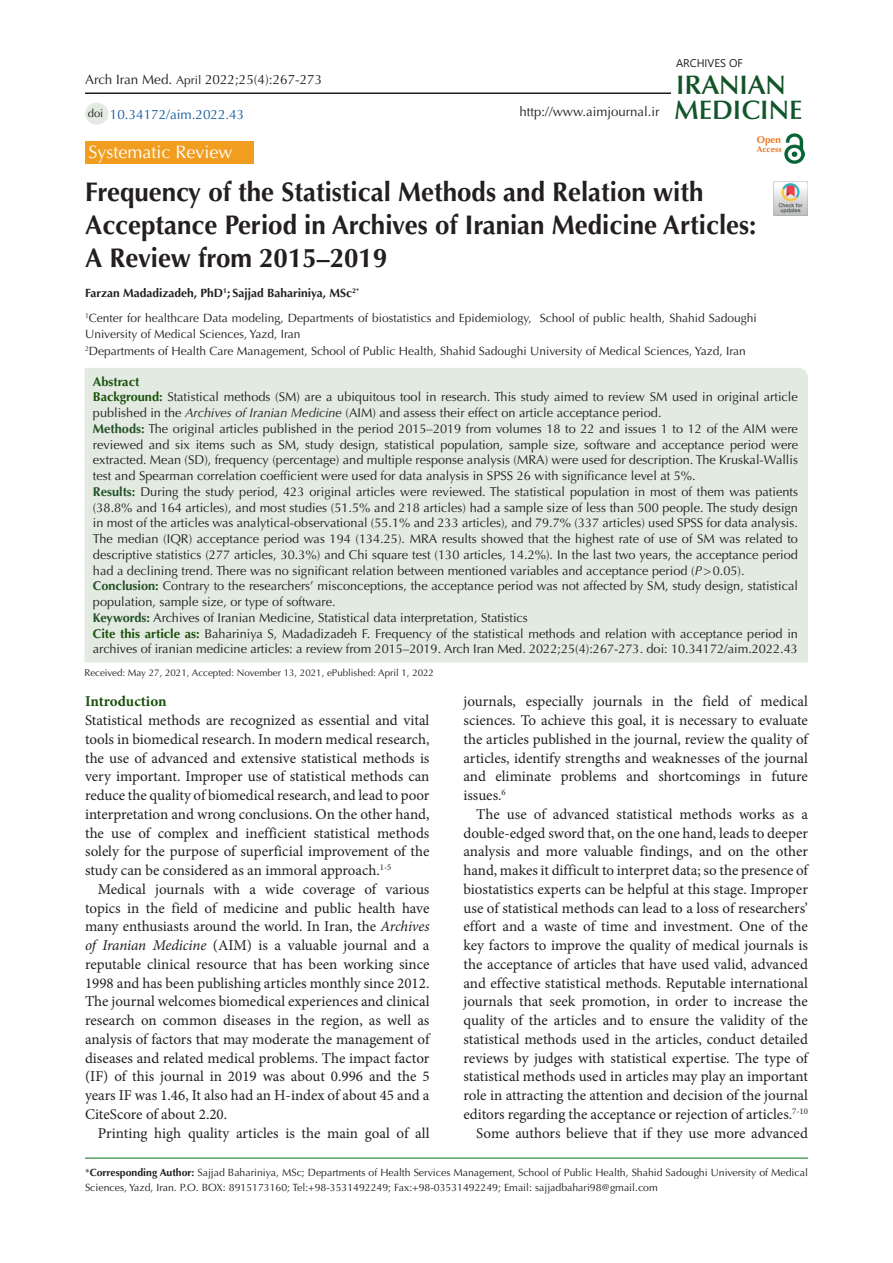
<style>
.page{position:relative;width:893px;height:1263px;background:#fff}
.page>*{position:absolute;margin:0;border:0;box-sizing:border-box;transform-origin:0 0}
.t1{font:700 27px/33px "Optima LT Std";color:#231f20;scale:.96 1}
.t2{font:600 26.85px "Optima LT Std";color:#11552a}
.t3{font:600 26.85px "Optima LT Std";color:#145228}
.t4{font:18px "Optima LT Std";color:#fff}
.t5{font:15px/18.8px "Minion Pro";letter-spacing:-.005em;color:#231f20;text-align:justify}
.t6{font:700 15px "Minion Pro";letter-spacing:-.005em;color:#19510a}
.t7{font:13.5px "Optima LT Std";color:#231f20}
.t8{font:13.5px "Optima LT Std";color:#175d9e}
.t9{font:13.2px "Optima LT Std";color:#231f20}
.t10{font:12.75px/15.8px "Optima LT Std";color:#231f20}
.t11{font:700 12.75px "Optima LT Std";color:#19510a}
.t12{font:12px/16.5px "Optima LT Std";color:#231f20}
.t13{font:700 12px "Optima LT Std";color:#231f20}
.t14{font:11.25px "Optima LT Std";color:#231f20}
.t15{font:11.1px "Segoe UI";color:#231f20}
.t16{font:10.5px/15px "Optima LT Std";color:#231f20}
.t17{font:700 9.9px "Optima LT Std";color:#ee7a23}
.t18{font:9.75px "Optima LT Std";color:#231f20}
.t19{font:700 8.4px "Optima LT Std";color:#e67625}
.s1{font-size:12px}
.s2{font-weight:700;color:#19510a}
.s3{font-style:italic}
.s4{font-weight:700;color:#235126}
.s5{font-weight:700;color:#19500a}
.s6{font-weight:700}
</style>
<div class="page">
<hr style="left:85px;top:1158px;width:723px;height:1px;background:#007513">
<div style="left:85px;top:141px;width:169px;height:23px;background:#f19d20"></div>
<div style="left:84px;top:368px;width:724px;height:294px;background:#e3eae2"></div>
<div style="left:85px;top:103px;width:23px;height:22px;background:#e3eae2;border-radius:50%"></div>
<hr style="left:85px;top:92px;width:586px;height:2px;background:#231f20">
<img style="left:785px;top:133px;width:19px;height:31px">
<img style="left:774px;top:182px;width:34px;height:34px">
<p class="t7" style="left:85px;top:72px;width:239px">Arch Iran Med. <span class="s1">April</span> 2022;25(4):267-273</p>
<p class="t14" style="left:88px;top:106px;width:17px">doi</p>
<p class="t8" style="left:110px;top:106px;width:136px">10.34172/aim.2022.43</p>
<p class="t9" style="left:520px;top:104px;width:141px">http://www.aimjournal.ir</p>
<p class="t15" style="left:676px;top:52px;width:68px">ARCHIVES OF</p>
<p class="t3" style="left:676px;top:69px;width:111px">IRANIAN</p>
<p class="t2" style="left:674px;top:94px;width:130px">MEDICINE</p>
<p class="t17" style="left:757px;top:134px;width:26px">Open</p>
<p class="t19" style="left:757px;top:144px;width:26px">Access</p>
<p class="t4" style="left:89px;top:141px;width:146px">Systematic Review</p>
<p class="t1" style="left:85px;top:176px;width:701px">Frequency of the Statistical Methods and Relation with<br>Acceptance Period in Archives of Iranian Medicine Articles:<br>A Review from 2015–2019</p>
<p class="t13" style="left:85px;top:286px;width:276px">Farzan Madadizadeh, PhD<sup>1</sup>; Sajjad Bahariniya, MSc<sup>2*</sup></p>
<p class="t12" style="left:85px;top:310px;width:673px"><sup>1</sup>Center for healthcare Data modeling, Departments of biostatistics and Epidemiology, School of public health, Shahid Sadoughi<br>University of Medical Sciences, Yazd, Iran</p>
<p class="t12" style="left:85px;top:343px;width:662px"><sup>2</sup>Departments of Health Care Management, School of Public Health, Shahid Sadoughi University of Medical Sciences, Yazd, Iran</p>
<p class="t11" style="left:93px;top:374px;width:48px">Abstract</p>
<p class="t10" style="left:93px;top:389px;width:706px"><span class="s2">Background:</span> Statistical methods (SM) are a ubiquitous tool in research. This study aimed to review SM used in original article published in the <span class="s3">Archives of Iranian Medicine</span> (AIM) and assess their effect on article acceptance period.</p>
<p class="t10" style="left:93px;top:421px;width:707px;text-align:justify"><span class="s4">Methods:</span> The original articles published in the period 2015–2019 from volumes 18 to 22 and issues 1 to 12 of the AIM were reviewed and six items such as SM, study design, statistical population, sample size, software and acceptance period were extracted. Mean (SD), frequency (percentage) and multiple response analysis (MRA) were used for description. The Kruskal-Wallis test and Spearman correlation coefficient were used for data analysis in SPSS 26 with significance level at 5%.</p>
<p class="t10" style="left:93px;top:484px;width:707px;text-align:justify"><span class="s4">Results:</span> During the study period, 423 original articles were reviewed. The statistical population in most of them was patients (38.8% and 164 articles), and most studies (51.5% and 218 articles) had a sample size of less than 500 people. The study design in most of the articles was analytical-observational (55.1% and 233 articles), and 79.7% (337 articles) used SPSS for data analysis.<br>The median (IQR) acceptance period was 194 (134.25). MRA results showed that the highest rate of use of SM was related to descriptive statistics (277 articles, 30.3%) and Chi square test (130 articles, 14.2%). In the last two years, the acceptance period had a declining trend. There was no significant relation between mentioned variables and acceptance period (<span class="s3">P</span>&gt;0.05).</p>
<p class="t10" style="left:93px;top:578px;width:707px"><span class="s4">Conclusion:</span> Contrary to the researchers’ misconceptions, the acceptance period was not affected by SM, study design, statistical population, sample size, or type of software.</p>
<p class="t10" style="left:93px;top:610px;width:436px"><span class="s4">Keywords:</span> Archives of Iranian Medicine, Statistical data interpretation, Statistics</p>
<p class="t10" style="left:93px;top:626px;width:707px"><span class="s5">Cite this article as:</span> Bahariniya S, Madadizadeh F. Frequency of the statistical methods and relation with acceptance period in archives of iranian medicine articles: a review from 2015–2019. Arch Iran Med. 2022;25(4):267-273. doi: 10.34172/aim.2022.43</p>
<p class="t18" style="left:84px;top:667px;width:351px">Received: May 27, 2021, Accepted: November 13, 2021, ePublished: April 1, 2022</p>
<p class="t6" style="left:85px;top:691px;width:83px">Introduction</p>
<p class="t5" style="left:85px;top:711px;width:346px">Statistical methods are recognized as essential and vital tools in biomedical research. In modern medical research, the use of advanced and extensive statistical methods is very important. Improper use of statistical methods can reduce the quality of biomedical research, and lead to poor interpretation and wrong conclusions. On the other hand, the use of complex and inefficient statistical methods solely for the purpose of superficial improvement of the study can be considered as an immoral approach.<sup>1-5</sup></p>
<p class="t5" style="left:85px;top:880px;width:346px;text-indent:13px">Medical journals with a wide coverage of various topics in the field of medicine and public health have many enthusiasts around the world. In Iran, the <span class="s3">Archives of Iranian Medicine</span> (AIM) is a valuable journal and a reputable clinical resource that has been working since 1998 and has been publishing articles monthly since 2012.<br>The journal welcomes biomedical experiences and clinical research on common diseases in the region, as well as analysis of factors that may moderate the management of diseases and related medical problems. The impact factor (IF) of this journal in 2019 was about 0.996 and the 5 years IF was 1.46, It also had an H-index of about 45 and a CiteScore of about 2.20.</p>
<p class="t5" style="left:98px;top:1123px;width:333px">Printing high quality articles is the main goal of all</p>
<p class="t5" style="left:463px;top:692px;width:346px">journals, especially journals in the field of medical sciences. To achieve this goal, it is necessary to evaluate the articles published in the journal, review the quality of articles, identify strengths and weaknesses of the journal and eliminate problems and shortcomings in future issues.<sup>6</sup></p>
<p class="t5" style="left:463px;top:805px;width:346px;text-indent:13px">The use of advanced statistical methods works as a double-edged sword that, on the one hand, leads to deeper analysis and more valuable findings, and on the other hand, makes it difficult to interpret data; so the presence of biostatistics experts can be helpful at this stage. Improper use of statistical methods can lead to a loss of researchers’ effort and a waste of time and investment. One of the key factors to improve the quality of medical journals is the acceptance of articles that have used valid, advanced and effective statistical methods. Reputable international journals that seek promotion, in order to increase the quality of the articles and to ensure the validity of the statistical methods used in the articles, conduct detailed reviews by judges with statistical expertise. The type of statistical methods used in articles may play an important role in attracting the attention and decision of the journal editors regarding the acceptance or rejection of articles.<sup>7-10</sup></p>
<p class="t5" style="left:476px;top:1123px;width:333px">Some authors believe that if they use more advanced</p>
<p class="t16" style="left:85px;top:1165px;width:724px">*<span class="s6">Corresponding Author:</span> Sajjad Bahariniya, MSc; Departments of Health Services Management, School of Public Health, Shahid Sadoughi University of Medical<br>Sciences, Yazd, Iran. P.O. BOX: 8915173160; Tel:+98-3531492249; Fax:+98-03531492249; Email: sajjadbahari98@gmail.com</p>
</div>
